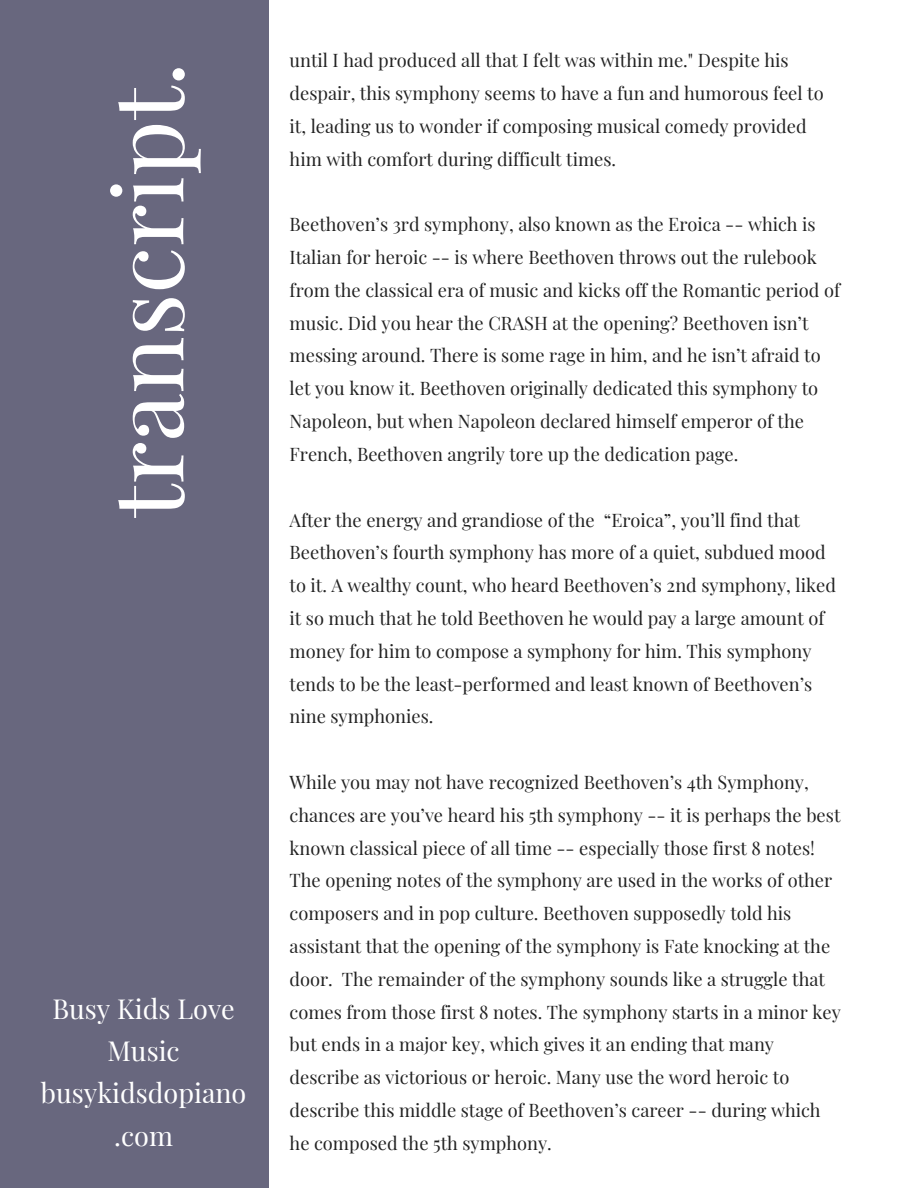
<style>
.page{position:relative;width:918px;height:1188px;background:#fff}
.page>*{position:absolute;margin:0;border:0;box-sizing:border-box;transform-origin:0 0}
.t1{font:96px "Playfair Display";color:#fff}
.t2{font:27px/42.3px "Playfair Display";color:#fff;text-align:center}
.t3{font:18.3px/32.8px "Playfair Display";color:#222}
</style>
<div class="page">
<div style="left:0;top:0;width:269px;height:1188px;background:#68677e"></div>
<h1 class="t1" style="left:80px;top:518px;width:458px;rotate:-90deg">transcript.</h1>
<h2 class="t2" style="left:41px;top:986px;width:207px">Busy Kids Love<br>Music busykidsdopiano .com</h2>
<p class="t3" style="left:290px;top:43px;width:536px">until I had produced all that I felt was within me." Despite his despair, this symphony seems to have a fun and humorous feel to it, leading us to wonder if composing musical comedy provided him with comfort during difficult times.</p>
<p class="t3" style="left:290px;top:207px;width:552px">Beethoven’s 3rd symphony, also known as the Eroica -- which is Italian for heroic -- is where Beethoven throws out the rulebook from the classical era of music and kicks off the Romantic period of music. Did you hear the CRASH at the opening? Beethoven isn’t messing around. There is some rage in him, and he isn’t afraid to let you know it. Beethoven originally dedicated this symphony to Napoleon, but when Napoleon declared himself emperor of the French, Beethoven angrily tore up the dedication page.</p>
<p class="t3" style="left:290px;top:502px;width:548px">After the energy and grandiose of the “Eroica”, you’ll find that Beethoven’s fourth symphony has more of a quiet, subdued mood to it. A wealthy count, who heard Beethoven’s 2nd symphony, liked it so much that he told Beethoven he would pay a large amount of money for him to compose a symphony for him. This symphony tends to be the least-performed and least known of Beethoven’s nine symphonies.</p>
<p class="t3" style="left:290px;top:765px;width:553px">While you may not have recognized Beethoven’s 4th Symphony, chances are you’ve heard his 5th symphony -- it is perhaps the best known classical piece of all time -- especially those first 8 notes!<br>The opening notes of the symphony are used in the works of other composers and in pop culture. Beethoven supposedly told his assistant that the opening of the symphony is Fate knocking at the door. The remainder of the symphony sounds like a struggle that comes from those first 8 notes. The symphony starts in a minor key but ends in a major key, which gives it an ending that many describe as victorious or heroic. Many use the word heroic to describe this middle stage of Beethoven’s career -- during which he composed the 5th symphony.</p>
</div>
